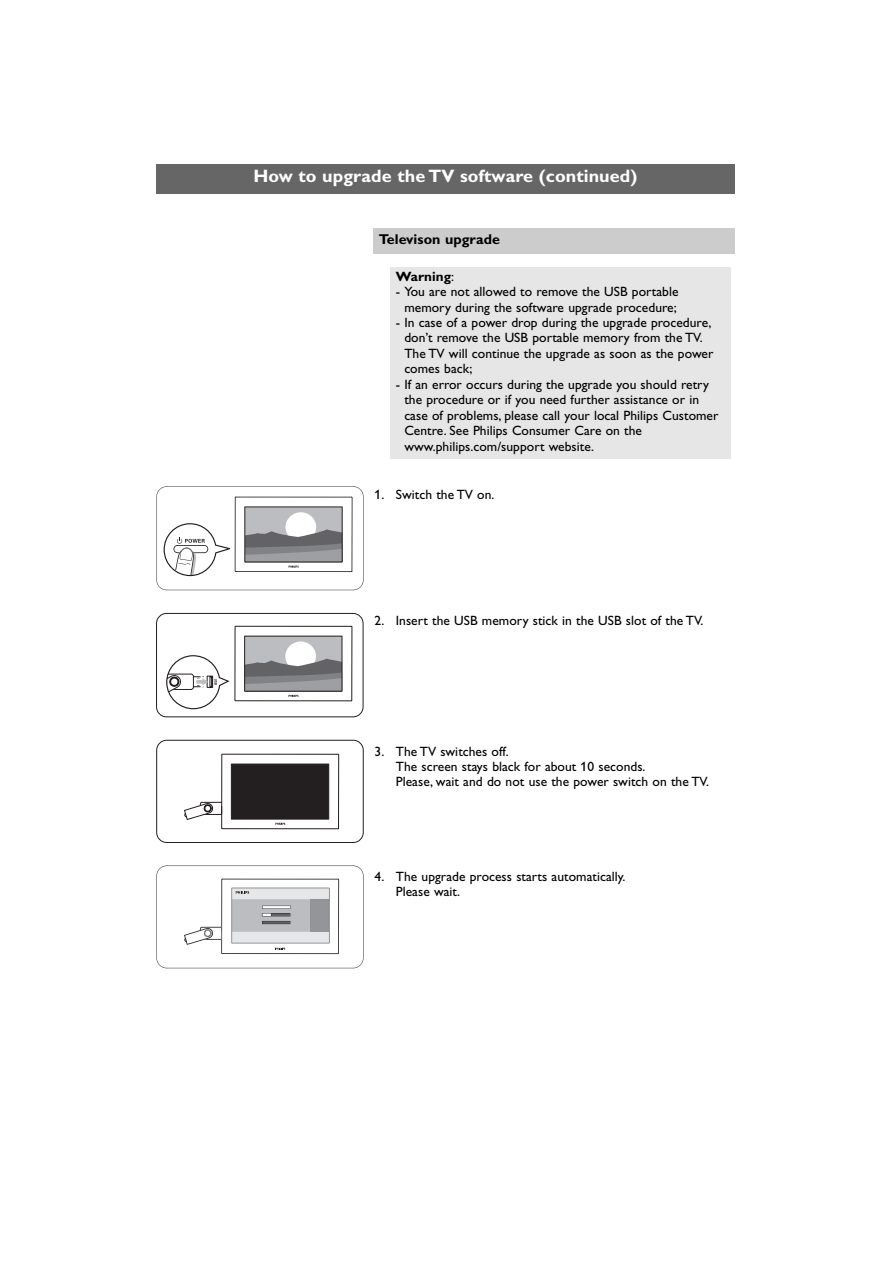
<style>
.page{position:relative;width:893px;height:1263px;background:#fff}
.page>*{position:absolute;margin:0;border:0;box-sizing:border-box;transform-origin:0 0}
.t1{font:700 18px "Gill Alt One";letter-spacing:.005em;color:#fff}
.t2{font:700 14.25px "Gill Alt One";letter-spacing:.005em;color:#000}
.t3{font:13.5px/15.5px "Gill Alt One";letter-spacing:.005em;color:#000}
.t4{font:700 13.5px "Gill Alt One";letter-spacing:.005em;color:#000}
.s1{font-weight:400}
</style>
<div class="page">
<div style="left:156px;top:164px;width:578px;height:30px;background:#666"></div>
<div style="left:373px;top:228px;width:361px;height:25px;background:#ccc"></div>
<div style="left:390px;top:267px;width:340px;height:191px;background:#e6e6e6"></div>
<svg style="left:156px;top:486px;width:207px;height:104px"></svg>
<div style="left:150px;top:610px;width:216px;height:117px;background:linear-gradient(to right,#fdfdfd,#fdfcfc)"></div>
<svg style="left:156px;top:613px;width:207px;height:104px"></svg>
<div style="left:156px;top:740px;width:207px;height:103px;border:1px solid #231f20;border-radius:10px"></div>
<svg style="left:184px;top:753px;width:155px;height:77px"></svg>
<svg style="left:156px;top:866px;width:207px;height:102px"></svg>
<h1 class="t1" style="left:253px;top:170px;width:385px">How to upgrade the TV software (continued)</h1>
<p class="t2" style="left:379px;top:234px;width:123px">Televison upgrade</p>
<p class="t4" style="left:396px;top:271px;width:60px">Warning<span class="s1">:</span></p>
<p class="t3" style="left:396px;top:285px;width:284px;text-align:center">- You are not allowed to remove the USB portable memory during the software upgrade procedure;</p>
<p class="t3" style="left:404px;top:316px;width:310px;text-indent:-9px">- In case of a power drop during the upgrade procedure, don’t remove the USB portable memory from the TV.<br>The TV will continue the upgrade as soon as the power comes back;</p>
<p class="t3" style="left:404px;top:378px;width:315px;text-indent:-9px">- If an error occurs during the upgrade you should retry the procedure or if you need further assistance or in case of problems, please call your local Philips Customer Centre. See Philips Consumer Care on the www.philips.com/support website.</p>
<p class="t3" style="left:374px;top:489px;width:121px">1. Switch the TV on.</p>
<p class="t3" style="left:374px;top:615px;width:330px">2. Insert the USB memory stick in the USB slot of the TV.</p>
<p class="t3" style="left:396px;top:745px;width:314px;line-height:15px;text-indent:-21px">3. The TV switches off.<br>The screen stays black for about 10 seconds.<br>Please, wait and do not use the power switch on the TV.</p>
<p class="t3" style="left:396px;top:870px;width:231px;line-height:15px;text-indent:-21px">4. The upgrade process starts automatically.<br>Please wait.</p>
</div>
